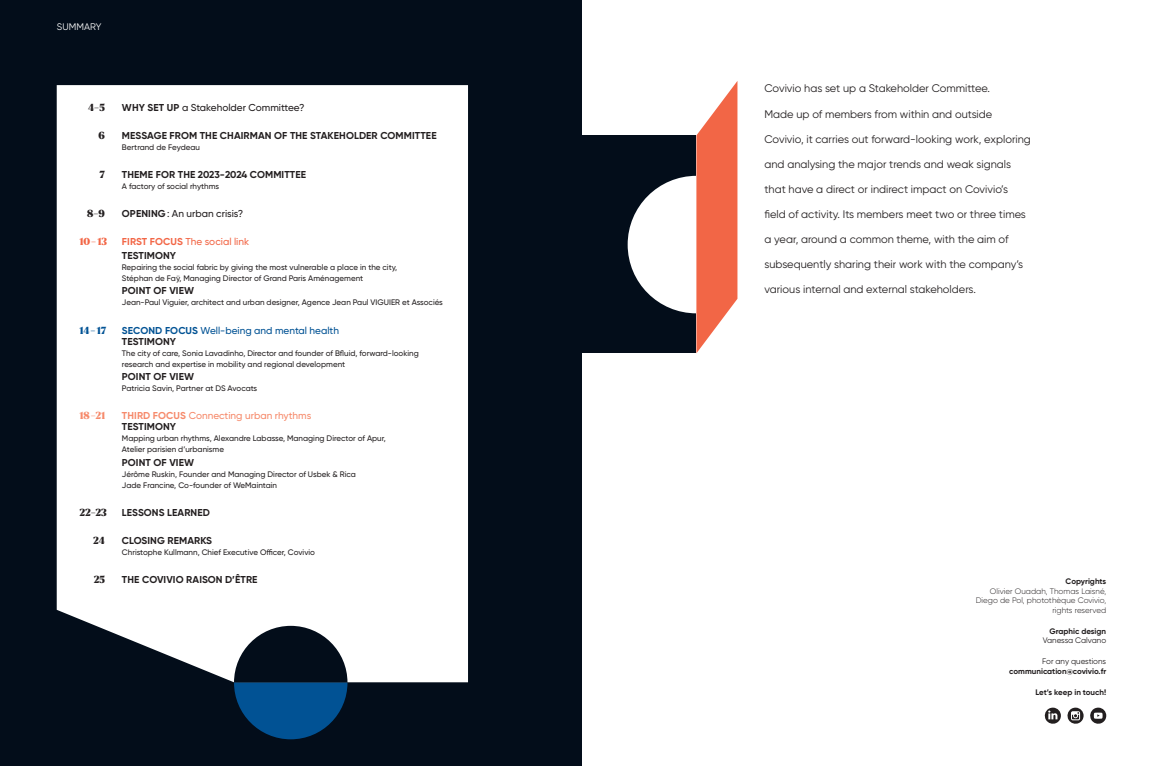
<style>
.page{position:relative;width:1163px;height:766px;background:#fff}
.page>*{position:absolute;margin:0;border:0;box-sizing:border-box;transform-origin:0 0}
.t1{font:11px "Gilroy";color:#231f20}
.t2{font:700 10px "Gilroy";letter-spacing:.01em;color:#231f20}
.t3{font:500 10px "Gilroy";color:#231f20}
.t4{font:500 10px/11px "Gilroy";color:#015294}
.t5{font:500 10px/11px "Gilroy";color:#f68a6b}
.t6{font:500 10px/13.8px "Gilroy";color:#f26646}
.t7{font:900 10px "Larken";color:#231f20}
.t8{font:900 10px "Larken";color:#f26646}
.t9{font:900 10px "Larken";color:#015294}
.t10{font:900 10px "Larken";color:#f68a6b}
.t11{font:9.5px "Gilroy";letter-spacing:.01em;color:#fff}
.t12{font:500 8px/11px "Gilroy";color:#231f20}
.t13{font:300 8px/9.6px "Gilroy";color:#231f20;text-align:right}
.t14{font:700 8px "Gilroy";color:#231f20}
.t15{font:8px "Gilroy";color:#231f20}
.s1{font-weight:700}
.s2{font-weight:700;color:#231f20}
</style>
<div class="page">
<div style="left:0;top:0;width:581px;height:765px;background:#030d1a"></div>
<div style="left:57px;top:85px;width:411px;height:597px;background:#fff"></div>
<svg style="left:1044px;top:707px;width:16px;height:16px"></svg>
<svg style="left:1067px;top:707px;width:39px;height:16px"></svg>
<div style="left:581px;top:135px;width:115px;height:218px;background:#030d1a"></div>
<svg style="left:627px;top:81px;width:110px;height:272px"></svg>
<svg style="left:234px;top:625px;width:113px;height:114px"></svg>
<p class="t11" style="left:57px;top:21px;width:46px">SUMMARY</p>
<p class="t7" style="left:88px;top:100px;width:18px">4-5</p>
<p class="t3" style="left:122px;top:101px;width:184px"><span class="s1">WHY SET UP</span> a Stakeholder Committee?</p>
<p class="t7" style="left:99px;top:128px;width:8px">6</p>
<p class="t2" style="left:122px;top:129px;width:316px">MESSAGE FROM THE CHAIRMAN OF THE STAKEHOLDER COMMITTEE</p>
<p class="t12" style="left:122px;top:141px;width:80px">Bertrand de Feydeau</p>
<p class="t7" style="left:99px;top:167px;width:7px">7</p>
<p class="t2" style="left:122px;top:168px;width:186px">THEME FOR THE 2023-2024 COMMITTEE</p>
<p class="t12" style="left:122px;top:180px;width:99px">A factory of social rhythms</p>
<p class="t7" style="left:87px;top:206px;width:19px">8-9</p>
<p class="t3" style="left:122px;top:207px;width:123px"><span class="s1">OPENING</span>: An urban crisis?</p>
<p class="t8" style="left:79px;top:234px;width:29px">10-13</p>
<p class="t6" style="left:122px;top:234px;width:129px"><span class="s1">FIRST FOCUS</span> The social link<br><span class="s2">TESTIMONY</span></p>
<p class="t12" style="left:122px;top:261px;width:277px">Repairing the social fabric by giving the most vulnerable a place in the city,<br>Stéphan de Faÿ, Managing Director of Grand Paris Aménagement</p>
<p class="t2" style="left:122px;top:284px;width:74px">POINT OF VIEW</p>
<p class="t12" style="left:122px;top:297px;width:322px">Jean-Paul Viguier, architect and urban designer, Agence Jean Paul VIGUIER et Associés</p>
<p class="t9" style="left:79px;top:323px;width:28px">14-17</p>
<p class="t4" style="left:122px;top:324px;width:218px"><span class="s1">SECOND FOCUS</span> Well-being and mental health<br><span class="s2">TESTIMONY</span></p>
<p class="t12" style="left:122px;top:347px;width:298px">The city of care, Sonia Lavadinho, Director and founder of Bfluid, forward-looking research and expertise in mobility and regional development</p>
<p class="t2" style="left:122px;top:370px;width:74px">POINT OF VIEW</p>
<p class="t12" style="left:122px;top:383px;width:137px">Patricia Savin, Partner at DS Avocats</p>
<p class="t10" style="left:79px;top:409px;width:27px">18-21</p>
<p class="t5" style="left:122px;top:410px;width:191px"><span class="s1">THIRD FOCUS</span> Connecting urban rhythms<br><span class="s2">TESTIMONY</span></p>
<p class="t12" style="left:122px;top:433px;width:265px">Mapping urban rhythms, Alexandre Labasse, Managing Director of Apur,<br>Atelier parisien d’urbanisme</p>
<p class="t2" style="left:122px;top:456px;width:74px">POINT OF VIEW</p>
<p class="t12" style="left:122px;top:469px;width:235px">Jérôme Ruskin, Founder and Managing Director of Usbek &amp; Rica<br>Jade Francine, Co-founder of WeMaintain</p>
<p class="t7" style="left:79px;top:506px;width:29px">22-23</p>
<p class="t2" style="left:122px;top:506px;width:89px">LESSONS LEARNED</p>
<p class="t7" style="left:93px;top:534px;width:13px">24</p>
<p class="t2" style="left:122px;top:534px;width:92px">CLOSING REMARKS</p>
<p class="t12" style="left:122px;top:547px;width:195px">Christophe Kullmann, Chief Executive Officer, Covivio</p>
<p class="t7" style="left:94px;top:573px;width:13px">25</p>
<p class="t2" style="left:122px;top:573px;width:137px">THE COVIVIO RAISON D’ÊTRE</p>
<h1 class="t1" style="left:764px;top:82px;width:227px">Covivio has set up a Stakeholder Committee.</h1>
<h1 class="t1" style="left:764px;top:107px;width:229px">Made up of members from within and outside</h1>
<h1 class="t1" style="left:764px;top:132px;width:268px">Covivio, it carries out forward-looking work, exploring</h1>
<h1 class="t1" style="left:764px;top:157px;width:248px">and analysing the major trends and weak signals</h1>
<h1 class="t1" style="left:764px;top:182px;width:245px">that have a direct or indirect impact on Covivio’s</h1>
<h1 class="t1" style="left:764px;top:207px;width:263px">field of activity. Its members meet two or three times</h1>
<h1 class="t1" style="left:764px;top:232px;width:245px">a year, around a common theme, with the aim of</h1>
<h1 class="t1" style="left:764px;top:257px;width:260px">subsequently sharing their work with the company’s</h1>
<h1 class="t1" style="left:764px;top:282px;width:213px">various internal and external stakeholders.</h1>
<p class="t14" style="left:1065px;top:576px;width:42px">Copyrights</p>
<p class="t13" style="left:975px;top:585px;width:132px">Olivier Ouadah, Thomas Laisné,<br>Diego de Pol, photothèque Covivio, rights reserved</p>
<p class="t14" style="left:1049px;top:625px;width:58px">Graphic design</p>
<p class="t15" style="left:1042px;top:635px;width:65px">Vanessa Calvano</p>
<p class="t15" style="left:1041px;top:656px;width:66px">For any questions</p>
<p class="t14" style="left:1009px;top:666px;width:98px">communication@covivio.fr</p>
<p class="t14" style="left:1035px;top:687px;width:72px">Let’s keep in touch!</p>
</div>
